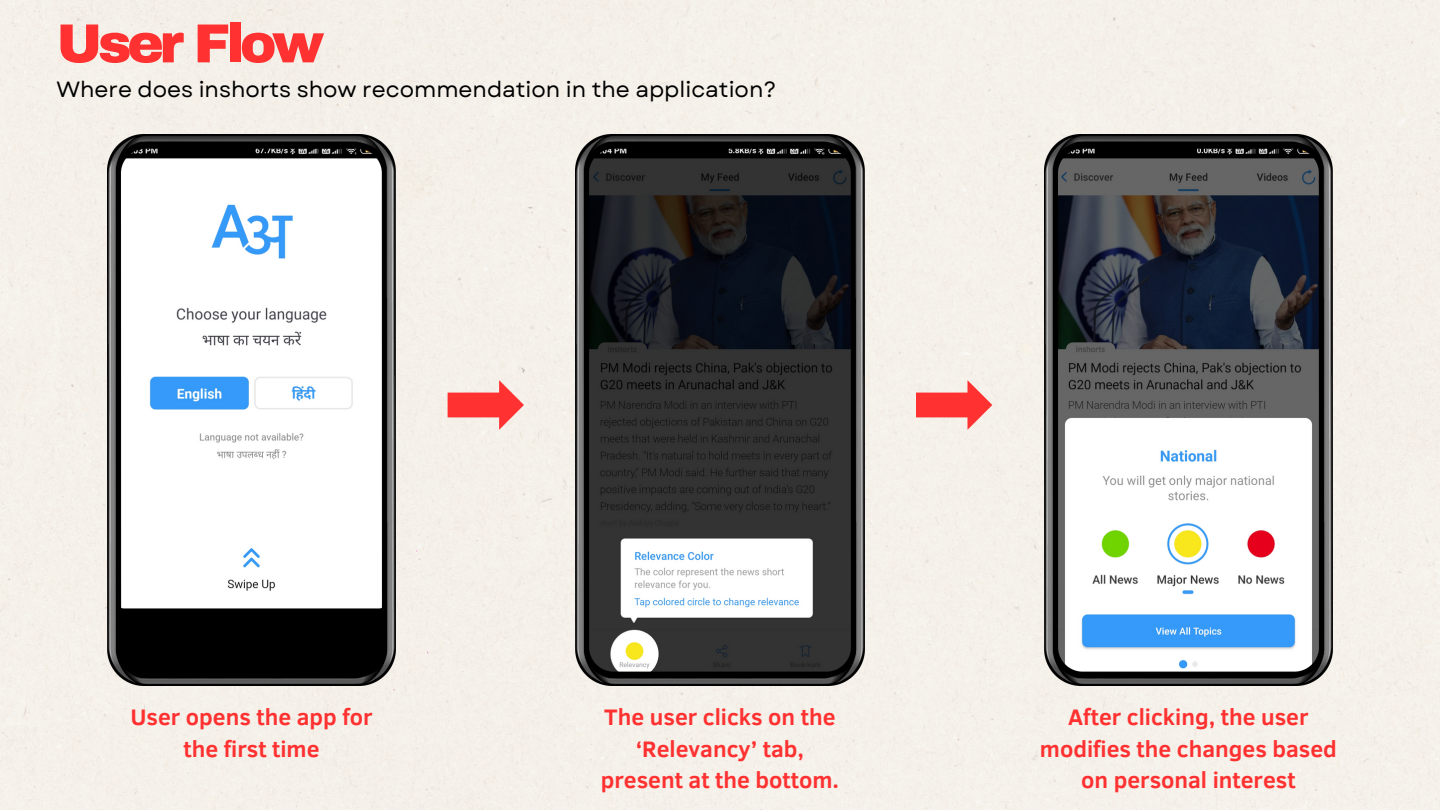
<style>
.page{position:relative;width:1440px;height:810px;background:#f5f0e9}
.page>*{position:absolute;margin:0;border:0;box-sizing:border-box;transform-origin:0 0}
.t1{font:900 55px "Archivo";letter-spacing:-.08em;color:#ff3131}
.t2{font:700 23px/31.5px "Clear Sans";color:#ff3131;text-align:center}
.t3{font:22px "Garet";color:#000}
</style>
<div class="page">
<img style="left:107px;top:135px;width:289px;height:550px">
<img style="left:576px;top:135px;width:288px;height:550px">
<img style="left:1044px;top:135px;width:289px;height:550px">
<svg style="left:448px;top:380px;width:76px;height:50px;background:#f9918d"></svg>
<svg style="left:916px;top:380px;width:76px;height:50px;background:#f9918d"></svg>
<p class="t1" style="left:56px;top:14px;width:269px">User Flow</p>
<p class="t3" style="left:56px;top:74px;width:722px">Where does inshorts show recommendation in the application?</p>
<p class="t2" style="left:130px;top:700px;width:244px">User opens the app for the first time</p>
<p class="t2" style="left:601px;top:700px;width:240px">The user clicks on the ‘Relevancy’ tab, present at the bottom.</p>
<p class="t2" style="left:1040px;top:700px;width:299px">After clicking, the user modifies the changes based on personal interest</p>
</div>
